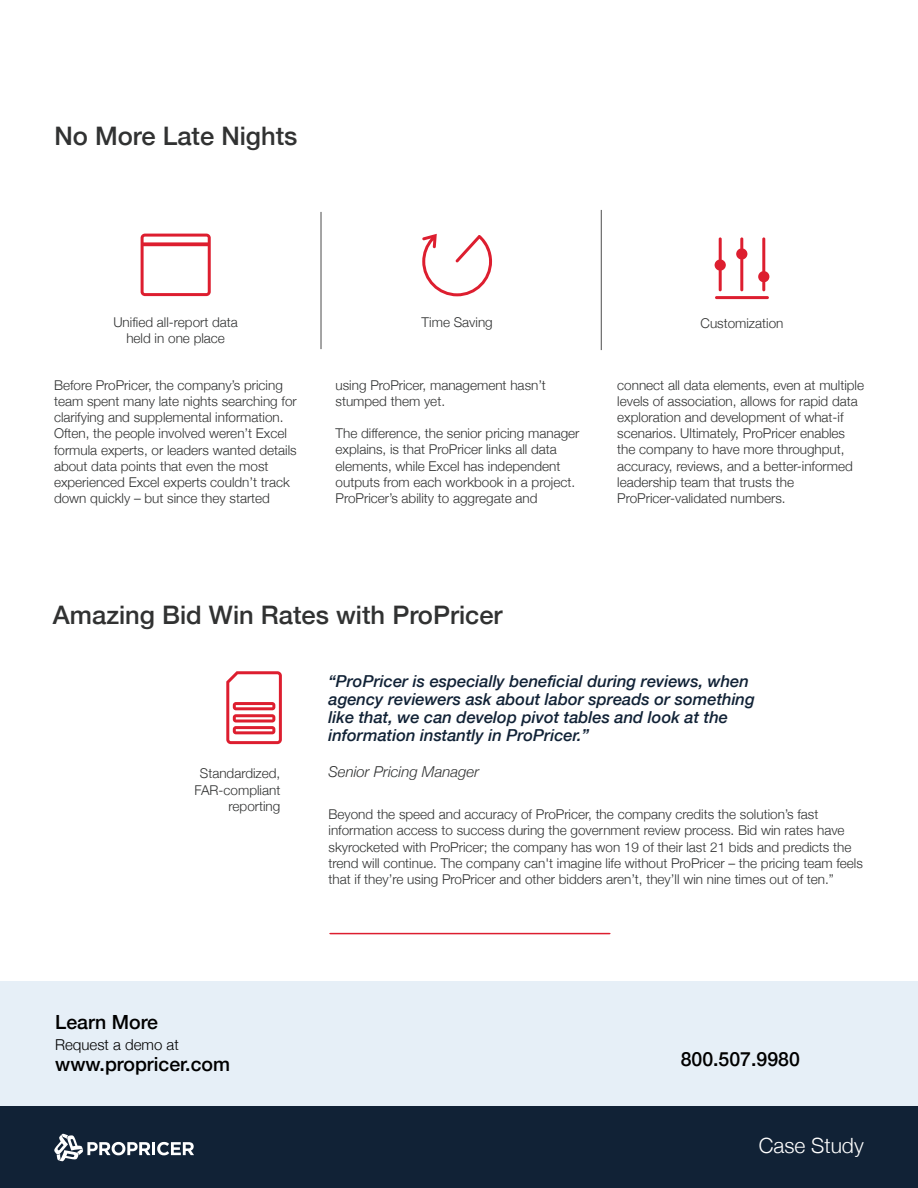
<style>
.page{position:relative;width:918px;height:1188px;background:#fff}
.page>*{position:absolute;margin:0;border:0;box-sizing:border-box;transform-origin:0 0}
.t1{font:500 25.5px "Helvetica Neue";color:#313232}
.t2{font:300 21px "Helvetica Neue";color:#fff}
.t3{font:500 19.5px "Helvetica Neue";color:#000}
.t4{font:italic 500 16.5px/18px "Helvetica Neue";color:#112236}
.t5{font:italic 300 15px "Helvetica Neue";color:#323333}
.t6{font:300 15px "Helvetica Neue";color:#000}
.t7{font:300 13.5px/16.2px "Helvetica Neue";color:#313232}
</style>
<div class="page">
<svg style="left:422px;top:234px;width:70px;height:62px"></svg>
<svg style="left:141px;top:234px;width:70px;height:62px"></svg>
<div style="left:0;top:982px;width:918px;height:124px;background:#e6eff7"></div>
<div style="left:0;top:1106px;width:918px;height:82px;background:#112236"></div>
<svg style="left:715px;top:237px;width:54px;height:62px"></svg>
<hr style="left:321px;top:212px;width:1px;height:137px;background:#4c4c4c">
<hr style="left:601px;top:210px;width:1px;height:140px;background:#4c4c4c">
<svg style="left:329px;top:933px;width:282px;height:1px"></svg>
<svg style="left:226px;top:671px;width:56px;height:73px"></svg>
<svg style="left:54px;top:1134px;width:140px;height:27px"></svg>
<h1 class="t1" style="left:54px;top:116px;width:244px">No More Late Nights</h1>
<p class="t7" style="left:113px;top:313px;width:126px">Unified all-report data</p>
<p class="t7" style="left:421px;top:314px;width:73px">Time Saving</p>
<p class="t7" style="left:126px;top:330px;width:100px">held in one place</p>
<p class="t7" style="left:54px;top:376px;width:244px">Before ProPricer, the company’s pricing team spent many late nights searching for clarifying and supplemental information.<br>Often, the people involved weren’t Excel formula experts, or leaders wanted details about data points that even the most experienced Excel experts couldn’t track down quickly – but since they started</p>
<p class="t7" style="left:336px;top:376px;width:212px">using ProPricer, management hasn’t stumped them yet.</p>
<p class="t7" style="left:336px;top:424px;width:245px">The difference, the senior pricing manager explains, is that ProPricer links all data elements, while Excel has independent outputs from each workbook in a project.<br>ProPricer’s ability to aggregate and</p>
<p class="t7" style="left:701px;top:314px;width:84px">Customization</p>
<p class="t7" style="left:617px;top:376px;width:248px">connect all data elements, even at multiple levels of association, allows for rapid data exploration and development of what-if scenarios. Ultimately, ProPricer enables the company to have more throughput, accuracy, reviews, and a better-informed leadership team that trusts the ProPricer-validated numbers.</p>
<h1 class="t1" style="left:53px;top:595px;width:451px">Amazing Bid Win Rates with ProPricer</h1>
<p class="t7" style="left:195px;top:764px;width:87px;text-align:right">Standardized,<br>FAR-compliant reporting</p>
<p class="t4" style="left:329px;top:671px;width:428px">“ProPricer is especially beneficial during reviews, when agency reviewers ask about labor spreads or something like that, we can develop pivot tables and look at the information instantly in ProPricer.”</p>
<p class="t5" style="left:329px;top:760px;width:152px">Senior Pricing Manager</p>
<p class="t7" style="left:329px;top:805px;width:536px">Beyond the speed and accuracy of ProPricer, the company credits the solution’s fast information access to success during the government review process. Bid win rates have skyrocketed with ProPricer; the company has won 19 of their last 21 bids and predicts the trend will continue. The company can't imagine life without ProPricer – the pricing team feels that if they’re using ProPricer and other bidders aren’t, they’ll win nine times out of ten.”</p>
<h3 class="t3" style="left:55px;top:1006px;width:104px">Learn More</h3>
<p class="t6" style="left:55px;top:1032px;width:125px">Request a demo at</p>
<h3 class="t3" style="left:55px;top:1048px;width:176px">www.propricer.com</h3>
<h3 class="t3" style="left:681px;top:1043px;width:121px">800.507.9980</h3>
<h2 class="t2" style="left:759px;top:1128px;width:107px">Case Study</h2>
</div>
